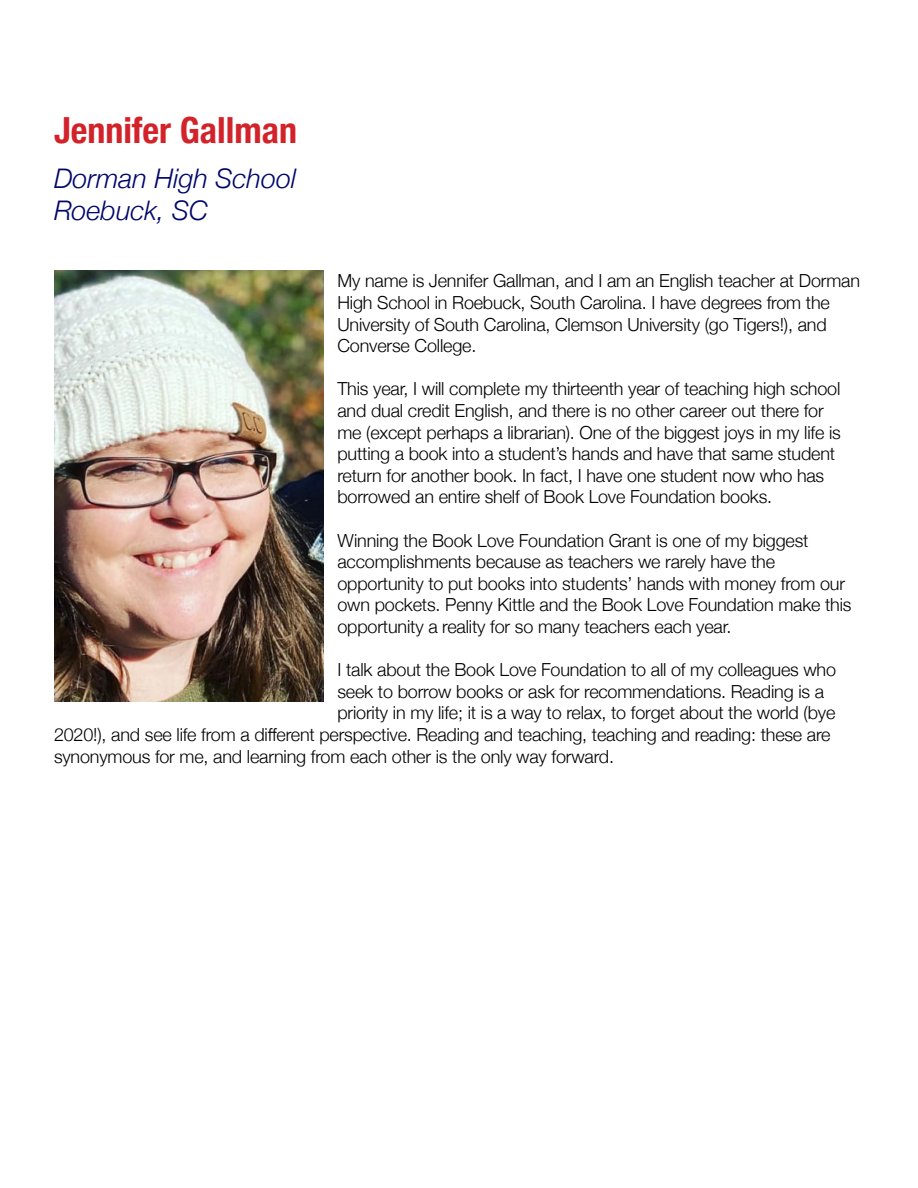
<style>
.page{position:relative;width:918px;height:1188px;background:#fff}
.page>*{position:absolute;margin:0;border:0;box-sizing:border-box;transform-origin:0 0}
.t1{font:700 condensed 36px "Helvetica Neue";color:#d2232a}
.t2{font:italic 300 27px/32.4px "Helvetica Neue";color:#000769}
.t3{font:300 18px/21.6px "Helvetica Neue";letter-spacing:-.01em;color:#000}
</style>
<div class="page">
<img style="left:54px;top:270px;width:270px;height:432px">
<h1 class="t1" style="left:54px;top:100px;width:245px">Jennifer Gallman</h1>
<h2 class="t2" style="left:54px;top:160px;width:244px">Dorman High School<br>Roebuck, SC</h2>
<p class="t3" style="left:338px;top:269px;width:524px">My name is Jennifer Gallman, and I am an English teacher at Dorman High School in Roebuck, South Carolina. I have degrees from the University of South Carolina, Clemson University (go Tigers!), and Converse College.</p>
<p class="t3" style="left:338px;top:377px;width:505px">This year, I will complete my thirteenth year of teaching high school and dual credit English, and there is no other career out there for me (except perhaps a librarian). One of the biggest joys in my life is putting a book into a student’s hands and have that same student return for another book. In fact, I have one student now who has borrowed an entire shelf of Book Love Foundation books.</p>
<p class="t3" style="left:338px;top:528px;width:516px">Winning the Book Love Foundation Grant is one of my biggest accomplishments because as teachers we rarely have the opportunity to put books into students’ hands with money from our own pockets. Penny Kittle and the Book Love Foundation make this opportunity a reality for so many teachers each year.</p>
<p class="t3" style="left:338px;top:658px;width:500px">I talk about the Book Love Foundation to all of my colleagues who</p>
<p class="t3" style="left:338px;top:679px;width:488px">seek to borrow books or ask for recommendations. Reading is a</p>
<p class="t3" style="left:338px;top:701px;width:499px">priority in my life; it is a way to relax, to forget about the world (bye</p>
<p class="t3" style="left:54px;top:722px;width:778px">2020!), and see life from a different perspective. Reading and teaching, teaching and reading: these are</p>
<p class="t3" style="left:54px;top:744px;width:562px">synonymous for me, and learning from each other is the only way forward.</p>
</div>
